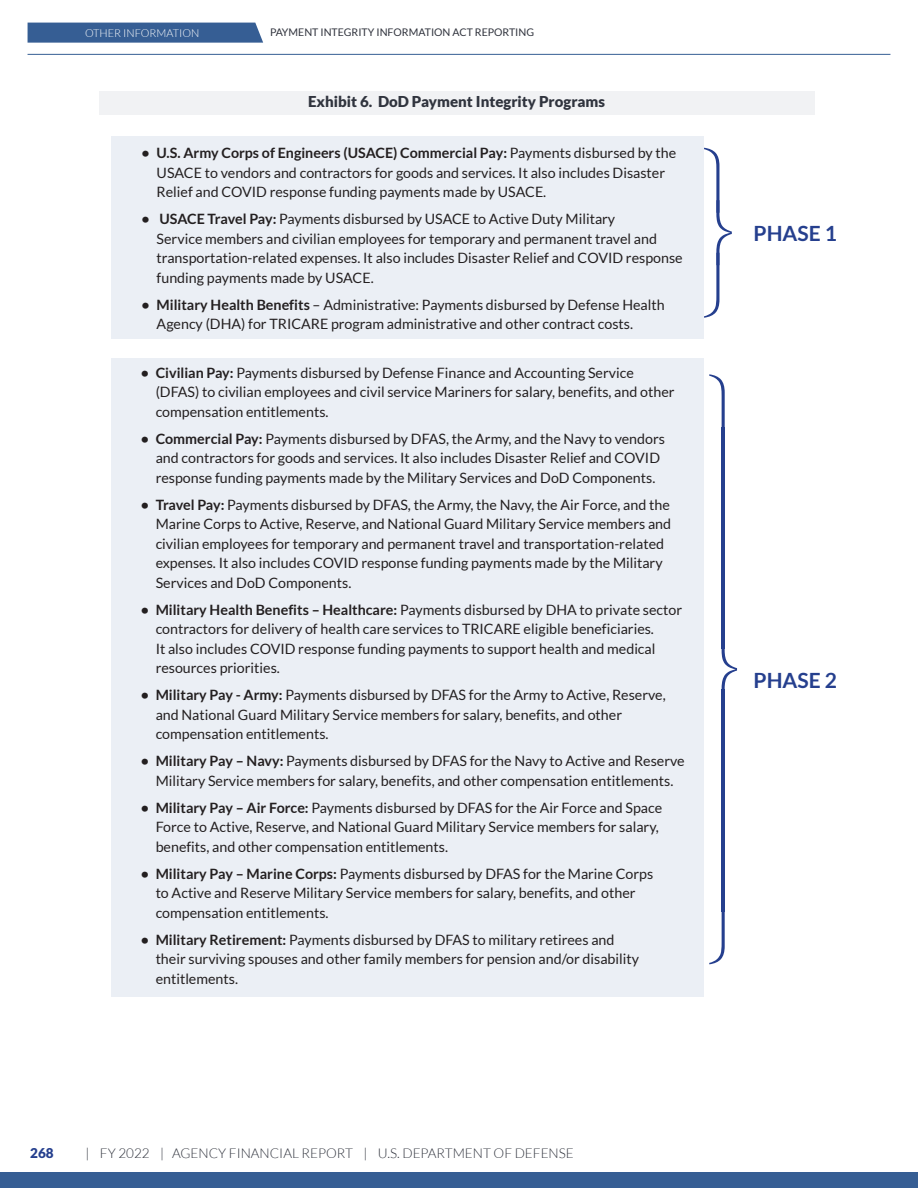
<style>
.page{position:relative;width:918px;height:1188px;background:#fff}
.page>*{position:absolute;margin:0;border:0;box-sizing:border-box;transform-origin:0 0}
.t1{font:700 21px "Lato";color:#253f8e}
.t2{font:900 15px "Lato";color:#30343e}
.t3{font:14.25px/19.5px "Lato";color:#231f20}
.t4{font:300 13.5px "Lato";color:#30333d}
.t5{font:900 13.5px "Lato";color:#253f8e}
.t6{font:300 10.95px "Lato";color:#fff}
.t7{font:10.5px "Lato";color:#30333d}
.s1{font-weight:700}
</style>
<div class="page">
<hr style="left:28px;top:54px;width:862px;height:1px;background:#365e94">
<div style="left:28px;top:23px;width:235px;height:20px;background:#365e94"></div>
<div style="left:0;top:1172px;width:918px;height:16px;background:#365e94"></div>
<div style="left:99px;top:91px;width:715px;height:24px;background:#f1f2f4"></div>
<div style="left:111px;top:358px;width:592px;height:639px;background:#ebeff5"></div>
<div style="left:111px;top:136px;width:592px;height:203px;background:#ebeff5"></div>
<p class="t6" style="left:85px;top:27px;width:116px">OTHER INFORMATION</p>
<p class="t7" style="left:270px;top:27px;width:266px">PAYMENT INTEGRITY INFORMATION ACT REPORTING</p>
<p class="t2" style="left:308px;top:93px;width:298px">Exhibit 6. DoD Payment Integrity Programs</p>
<p class="t3" style="left:157px;top:143px;width:521px;text-indent:-15px"><span class="s1">• U.S. Army Corps of Engineers (USACE) Commercial Pay:</span> Payments disbursed by the<br>USACE to vendors and contractors for goods and services. It also includes Disaster<br>Relief and COVID response funding payments made by USACE.</p>
<p class="t3" style="left:157px;top:209px;width:528px;text-indent:-15px"><span class="s1">• USACE Travel Pay:</span> Payments disbursed by USACE to Active Duty Military<br>Service members and civilian employees for temporary and permanent travel and transportation-related expenses. It also includes Disaster Relief and COVID response funding payments made by USACE.</p>
<p class="t3" style="left:157px;top:295px;width:510px;text-indent:-15px"><span class="s1">• Military Health Benefits</span> – Administrative: Payments disbursed by Defense Health<br>Agency (DHA) for TRICARE program administrative and other contract costs.</p>
<p class="t3" style="left:156px;top:363px;width:520px;text-indent:-15px"><span class="s1">• Civilian Pay:</span> Payments disbursed by Defense Finance and Accounting Service (DFAS) to civilian employees and civil service Mariners for salary, benefits, and other compensation entitlements.</p>
<p class="t3" style="left:156px;top:429px;width:511px;text-indent:-15px"><span class="s1">• Commercial Pay:</span> Payments disbursed by DFAS, the Army, and the Navy to vendors and contractors for goods and services. It also includes Disaster Relief and COVID response funding payments made by the Military Services and DoD Components.</p>
<p class="t3" style="left:156px;top:495px;width:517px;text-indent:-15px"><span class="s1">• Travel Pay:</span> Payments disbursed by DFAS, the Army, the Navy, the Air Force, and the Marine Corps to Active, Reserve, and National Guard Military Service members and civilian employees for temporary and permanent travel and transportation-related expenses. It also includes COVID response funding payments made by the Military Services and DoD Components.</p>
<p class="t3" style="left:156px;top:600px;width:528px;text-indent:-15px"><span class="s1">• Military Health Benefits – Healthcare:</span> Payments disbursed by DHA to private sector contractors for delivery of health care services to TRICARE eligible beneficiaries.<br>It also includes COVID response funding payments to support health and medical resources priorities.</p>
<p class="t3" style="left:156px;top:685px;width:512px;text-indent:-15px"><span class="s1">• Military Pay - Army:</span> Payments disbursed by DFAS for the Army to Active, Reserve, and National Guard Military Service members for salary, benefits, and other compensation entitlements.</p>
<p class="t3" style="left:141px;top:751px;width:545px;text-align:center"><span class="s1">• Military Pay – Navy:</span> Payments disbursed by DFAS for the Navy to Active and Reserve<br>Military Service members for salary, benefits, and other compensation entitlements.</p>
<p class="t3" style="left:156px;top:798px;width:508px;text-indent:-15px"><span class="s1">• Military Pay – Air Force:</span> Payments disbursed by DFAS for the Air Force and Space<br>Force to Active, Reserve, and National Guard Military Service members for salary, benefits, and other compensation entitlements.</p>
<p class="t3" style="left:156px;top:864px;width:499px;text-indent:-15px"><span class="s1">• Military Pay – Marine Corps:</span> Payments disbursed by DFAS for the Marine Corps to Active and Reserve Military Service members for salary, benefits, and other compensation entitlements.</p>
<p class="t3" style="left:156px;top:930px;width:485px;text-indent:-15px"><span class="s1">• Military Retirement:</span> Payments disbursed by DFAS to military retirees and their surviving spouses and other family members for pension and/or disability entitlements.</p>
<p class="t5" style="left:30px;top:1145px;width:25px">268</p>
<p class="t4" style="left:86px;top:1146px;width:490px">| FY 2022 | AGENCY FINANCIAL REPORT | U.S. DEPARTMENT OF DEFENSE</p>
<p class="t1" style="left:754px;top:221px;width:85px">PHASE 1</p>
<p class="t1" style="left:754px;top:668px;width:85px">PHASE 2</p>
</div>
